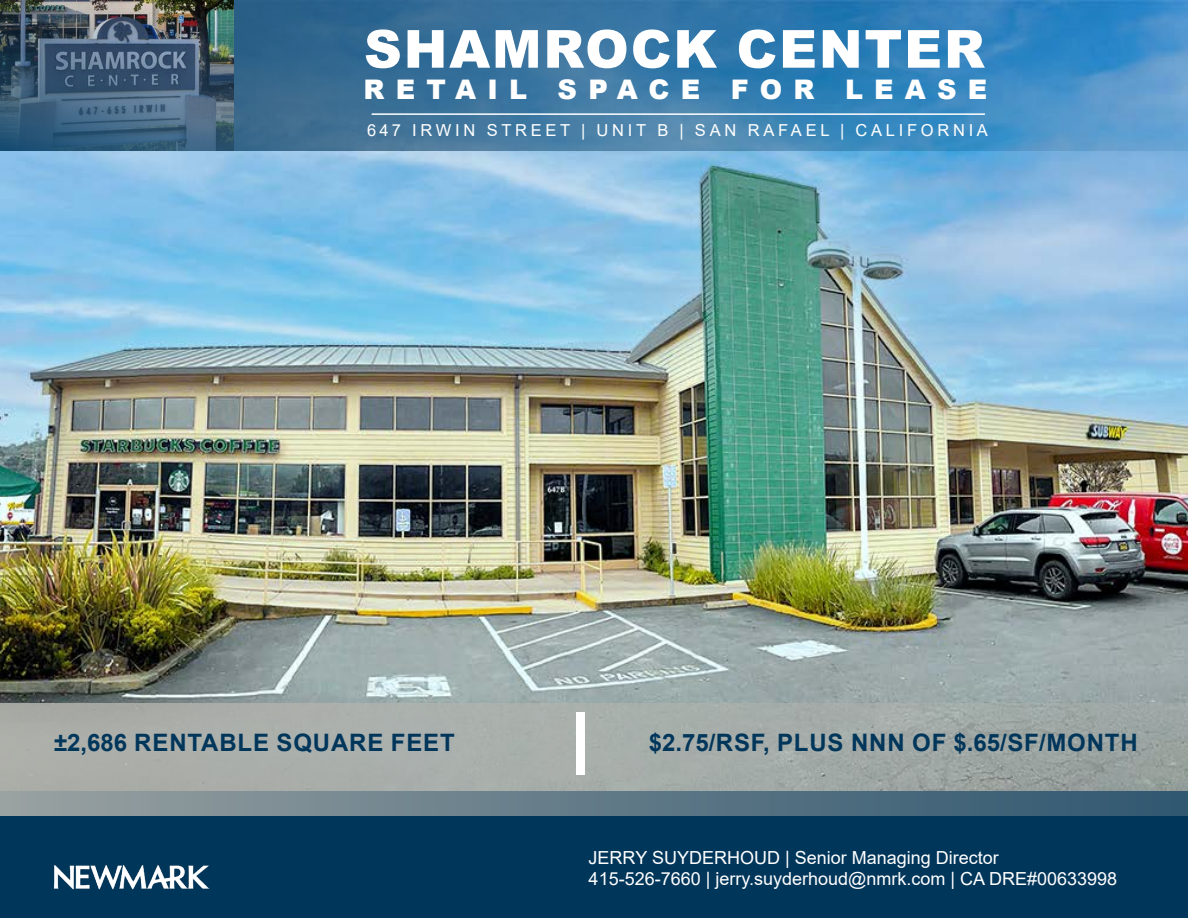
<style>
.page{position:relative;width:1188px;height:918px;background:#01365b}
.page>*{position:absolute;margin:0;border:0;box-sizing:border-box;transform-origin:0 0}
.t1{font:900 52.5px "Arial";letter-spacing:.035em;color:#fff}
.t2{font:900 27px "Arial";letter-spacing:.415em;color:#fff}
.t3{font:700 24px "Arial";letter-spacing:.035em;color:#01365b}
.t4{font:18px/21.6px "Arial";color:#fff}
.t5{font:16.5px "Arial";letter-spacing:.225em;color:#fff}
</style>
<div class="page">
<img style="left:0;top:150px;width:1188px;height:553px">
<img style="left:54px;top:865px;width:156px;height:24px">
<svg style="left:0;top:703px;width:1188px;height:112px;fill:#a5aca8"></svg>
<div style="left:576px;top:712px;width:9px;height:62px;background:#fff"></div>
<svg style="left:233px;top:0;width:955px;height:150px"></svg>
<hr style="left:372px;top:113px;width:613px;height:2px;background:#fff">
<img style="left:0;top:0;width:233px;height:150px">
<h1 class="t1" style="left:364px;top:11px;width:622px">SHAMROCK CENTER</h1>
<h2 class="t2" style="left:363px;top:70px;width:625px">RETAIL SPACE FOR LEASE</h2>
<p class="t5" style="left:367px;top:119px;width:622px">647 IRWIN STREET | UNIT B | SAN RAFAEL | CALIFORNIA</p>
<h3 class="t3" style="left:54px;top:726px;width:402px">±2,686 RENTABLE SQUARE FEET</h3>
<h3 class="t3" style="left:649px;top:726px;width:490px">$2.75/RSF, PLUS NNN OF $.65/SF/MONTH</h3>
<p class="t4" style="left:589px;top:846px;width:530px">JERRY SUYDERHOUD | Senior Managing Director<br>415-526-7660 | jerry.suyderhoud@nmrk.com | CA DRE#00633998</p>
</div>
